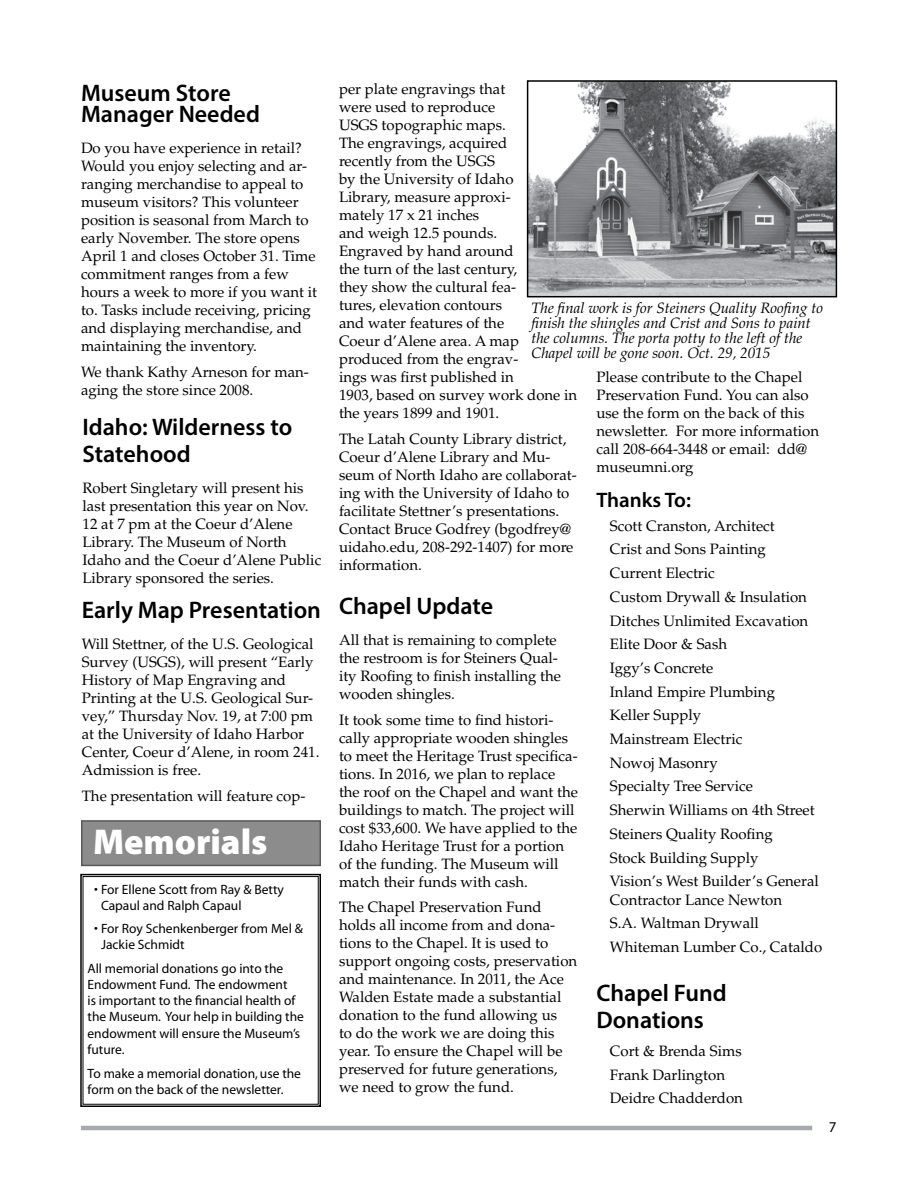
<style>
.page{position:relative;width:918px;height:1188px;background:#fff}
.page>*{position:absolute;margin:0;border:0;box-sizing:border-box;transform-origin:0 0}
.t1{font:900 36px "Myriad Pro";color:#fff}
.t2{font:600 24px/27px "Myriad Pro";color:#000}
.t3{font:600 21px "Myriad Pro";color:#000}
.t4{font:15px/18px "Palatino";color:#000}
.t5{font:italic 15px/15px "Palatino";color:#000}
.t6{font:15px "Myriad";color:#000}
.t7{font:13.5px/16.2px "Myriad";color:#000}
</style>
<div class="page">
<hr style="left:81px;top:1126px;width:731px;height:4px;background:#a7a9ac">
<svg style="left:80px;top:873px;width:241px;height:234px"></svg>
<div style="left:82px;top:821px;width:238px;height:44px;background:#8d8c8d"></div>
<div style="left:81px;top:820px;width:240px;height:46px;border:2px solid #58595b"></div>
<img style="left:530px;top:83px;width:304px;height:211px">
<div style="left:527px;top:80px;width:310px;height:217px;border:2px solid #000"></div>
<p class="t4" style="left:339px;top:81px;width:240px">per plate engravings that<br>were used to reproduce<br>USGS topographic maps.<br>The engravings, acquired<br>recently from the USGS<br>by the University of Idaho<br>Library, measure approxi-<br>mately 17 x 21 inches<br>and weigh 12.5 pounds.<br>Engraved by hand around<br>the turn of the last century,<br>they show the cultural fea-<br>tures, elevation contours<br>and water features of the<br>Coeur d’Alene area. A map produced from the engrav-<br>ings was first published in<br>1903, based on survey work done in the years 1899 and 1901.</p>
<p class="t4" style="left:339px;top:430px;width:239px">The Latah County Library district,<br>Coeur d’Alene Library and Mu&shy;seum of North Idaho are collaborat&shy;ing with the University of Idaho to facilitate Stettner’s presentations.<br>Contact Bruce Godfrey (bgodfrey@ uidaho.edu, 208-292-1407) for more information.</p>
<h2 class="t2" style="left:81px;top:82px;width:180px;line-height:21px">Museum Store<br>Manager Needed</h2>
<p class="t4" style="left:81px;top:139px;width:238px">Do you have experience in retail?<br>Would you enjoy selecting and ar&shy;ranging merchandise to appeal to museum visitors? This volunteer position is seasonal from March to early November. The store opens<br>April 1 and closes October 31. Time commitment ranges from a few hours a week to more if you want it to. Tasks include receiving, pricing and displaying merchandise, and maintaining the inventory.</p>
<p class="t4" style="left:81px;top:363px;width:229px">We thank Kathy Arneson for man&shy;aging the store since 2008.</p>
<p class="t4" style="left:596px;top:369px;width:224px">Please contribute to the Chapel<br>Preservation Fund. You can also use the form on the back of this newsletter. For more information call 208-664-3448 or email: dd@ museumni.org</p>
<h3 class="t3" style="left:596px;top:487px;width:96px">Thanks To:</h3>
<p class="t4" style="left:610px;top:514px;width:211px;line-height:23.7px">Scott Cranston, Architect<br>Crist and Sons Painting<br>Current Electric<br>Custom Drywall &amp; Insulation<br>Ditches Unlimited Excavation<br>Elite Door &amp; Sash<br>Iggy’s Concrete<br>Inland Empire Plumbing<br>Keller Supply<br>Mainstream Electric<br>Nowoj Masonry<br>Specialty Tree Service<br>Sherwin Williams on 4th Street<br>Steiners Quality Roofing<br>Stock Building Supply<br>Vision’s West Builder’s General</p>
<p class="t4" style="left:610px;top:888px;width:214px;line-height:23.7px">Contractor Lance Newton<br>S.A. Waltman Drywall<br>Whiteman Lumber Co., Cataldo</p>
<h2 class="t2" style="left:596px;top:978px;width:132px">Chapel Fund<br>Donations</h2>
<p class="t4" style="left:610px;top:1040px;width:135px;line-height:23.4px">Cort &amp; Brenda Sims<br>Frank Darlington<br>Deidre Chadderdon</p>
<p class="t5" style="left:531px;top:301px;width:293px">The final work is for Steiners Quality Roofing to finish the shingles and Crist and Sons to paint the columns. The porta potty to the left of the Chapel will be gone soon. Oct. 29, 2015</p>
<h2 class="t2" style="left:82px;top:413px;width:211px">Idaho: Wilderness to<br>Statehood</h2>
<p class="t4" style="left:82px;top:479px;width:240px">Robert Singletary will present his last presentation this year on Nov.<br>12 at 7 pm at the Coeur d’Alene<br>Library. The Museum of North<br>Idaho and the Coeur d’Alene Public<br>Library sponsored the series.</p>
<h2 class="t2" style="left:82px;top:596px;width:241px">Early Map Presentation</h2>
<p class="t4" style="left:82px;top:636px;width:239px">Will Stettner, of the U.S. Geological<br>Survey (USGS), will present “Early<br>History of Map Engraving and<br>Printing at the U.S. Geological Sur&shy;vey,” Thursday Nov. 19, at 7:00 pm at the University of Idaho Harbor<br>Center, Coeur d’Alene, in room 241.<br>Admission is free.</p>
<p class="t4" style="left:82px;top:787px;width:225px">The presentation will feature cop-</p>
<h2 class="t2" style="left:339px;top:592px;width:156px">Chapel Update</h2>
<p class="t4" style="left:339px;top:631px;width:224px">All that is remaining to complete the restroom is for Steiners Qual&shy;ity Roofing to finish installing the wooden shingles.</p>
<p class="t4" style="left:339px;top:711px;width:241px">It took some time to find histori&shy;cally appropriate wooden shingles to meet the Heritage Trust specifica&shy;tions. In 2016, we plan to replace the roof on the Chapel and want the buildings to match. The project will cost $33,600. We have applied to the Idaho Heritage Trust for a portion of the funding. The Museum will match their funds with cash.</p>
<p class="t4" style="left:339px;top:899px;width:240px">The Chapel Preservation Fund holds all income from and dona&shy;tions to the Chapel. It is used to support ongoing costs, preservation and maintenance. In 2011, the Ace<br>Walden Estate made a substantial donation to the fund allowing us<br>to do the work we are doing this year. To ensure the Chapel will be preserved for future generations, we need to grow the fund.</p>
<h1 class="t1" style="left:93px;top:817px;width:176px">Memorials</h1>
<p class="t7" style="left:101px;top:882px;width:184px;text-indent:-7px">• For Ellene Scott from Ray &amp; Betty<br>Capaul and Ralph Capaul</p>
<p class="t7" style="left:101px;top:921px;width:203px;text-indent:-7px">• For Roy Schenkenberger from Mel &amp;<br>Jackie Schmidt</p>
<p class="t7" style="left:88px;top:961px;width:218px">All memorial donations go into the<br>Endowment Fund. The endowment<br>is important to the financial health of the Museum. Your help in building the endowment will ensure the Museum’s future.</p>
<p class="t7" style="left:88px;top:1066px;width:215px">To make a memorial donation, use the form on the back of the newsletter.</p>
<p class="t6" style="left:829px;top:1119px;width:9px">7</p>
</div>
